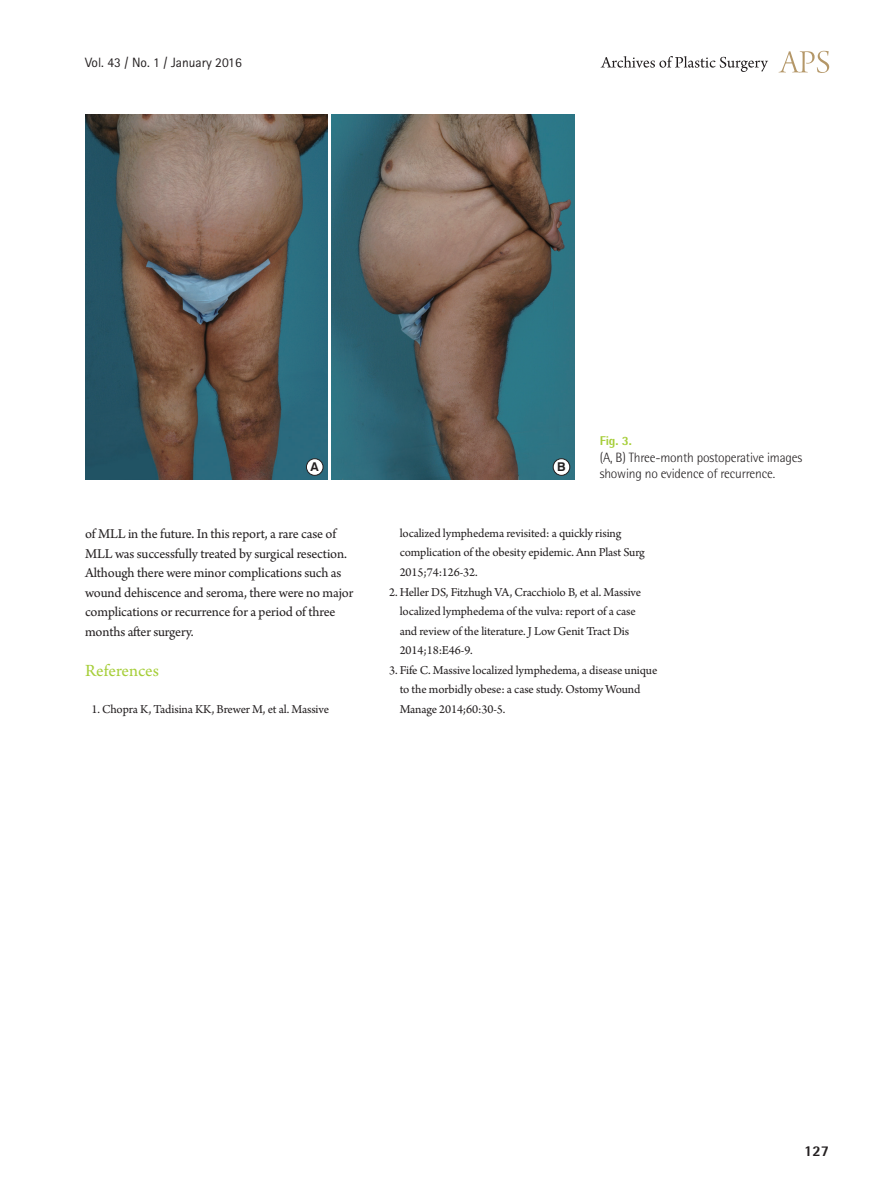
<style>
.page{position:relative;width:893px;height:1191px;background:#fff}
.page>*{position:absolute;margin:0;border:0;box-sizing:border-box;transform-origin:0 0}
.대제목{font:18px "Arno Pro";letter-spacing:-.005em;color:#a6ce39}
.t1{font:800 15px "Rotis Semi Sans Std";color:#231f20}
.본문{font:14.25px/19.5px "Arno Pro";letter-spacing:-.01em;color:#231f20}
.표_그림_설명{font:300 13.5px/16.2px "Rotis Semi Sans Std";letter-spacing:-.015em;color:#231f20}
.t2{font:13.5px "Rotis Sans Serif Std";color:#231f20}
.참고문헌_1{font:12.75px/19.5px "Arno Pro";letter-spacing:-.01em;color:#231f20}
.표_그림_설명-2{font:800 12.75px "Rotis Semi Sans Std";color:#a6ce39}
.t3{font:700 12.15px "Swiss 721 BT";color:#231f20}
</style>
<div class="page">
<svg style="left:779px;top:51px;width:50px;height:22px"></svg>
<svg style="left:601px;top:56px;width:167px;height:16px"></svg>
<img style="left:85px;top:115px;width:242px;height:365px">
<img style="left:332px;top:115px;width:242px;height:365px">
<div style="left:306px;top:459px;width:17px;height:16px;background:#fff;border-radius:50%"></div>
<div style="left:306px;top:458px;width:17px;height:17px;border:1px solid #231f20;border-radius:50%"></div>
<div style="left:553px;top:459px;width:17px;height:16px;background:#fff;border-radius:50%"></div>
<div style="left:553px;top:458px;width:17px;height:17px;border:1px solid #231f20;border-radius:50%"></div>
<p class="t2" style="left:85px;top:54px;width:158px">Vol. 43 / No. 1 / January 2016</p>
<p class="t3" style="left:311px;top:459px;width:10px">A</p>
<p class="t3" style="left:557px;top:459px;width:10px">B</p>
<p class="표_그림_설명-2" style="left:600px;top:432px;width:33px">Fig. 3.</p>
<p class="표_그림_설명" style="left:600px;top:449px;width:204px">(A, B) Three-month postoperative images showing no evidence of recurrence.</p>
<p class="본문" style="left:85px;top:525px;width:270px">of MLL in the future. In this report, a rare case of MLL was successfully treated by surgical resection.<br>Although there were minor complications such as wound dehiscence and seroma, there were no major complications or recurrence for a period of three months after surgery.</p>
<p class="대제목" style="left:85px;top:660px;width:75px">References</p>
<p class="참고문헌_1" style="left:91px;top:699px;width:239px">1. Chopra K, Tadisina KK, Brewer M, et al. Massive</p>
<p class="참고문헌_1" style="left:400px;top:524px;width:247px">localized lymphedema revisited: a quickly rising complication of the obesity epidemic. Ann Plast Surg<br>2015;74:126-32.</p>
<p class="참고문헌_1" style="left:400px;top:582px;width:243px;text-indent:-11px">2. Heller DS, Fitzhugh VA, Cracchiolo B, et al. Massive localized lymphedema of the vulva: report of a case and review of the literature. J Low Genit Tract Dis 2014;18:E46-9.</p>
<p class="참고문헌_1" style="left:400px;top:660px;width:259px;text-indent:-11px">3. Fife C. Massive localized lymphedema, a disease unique to the morbidly obese: a case study. Ostomy Wound<br>Manage 2014;60:30-5.</p>
<p class="t1" style="left:804px;top:1141px;width:27px">127</p>
</div>
